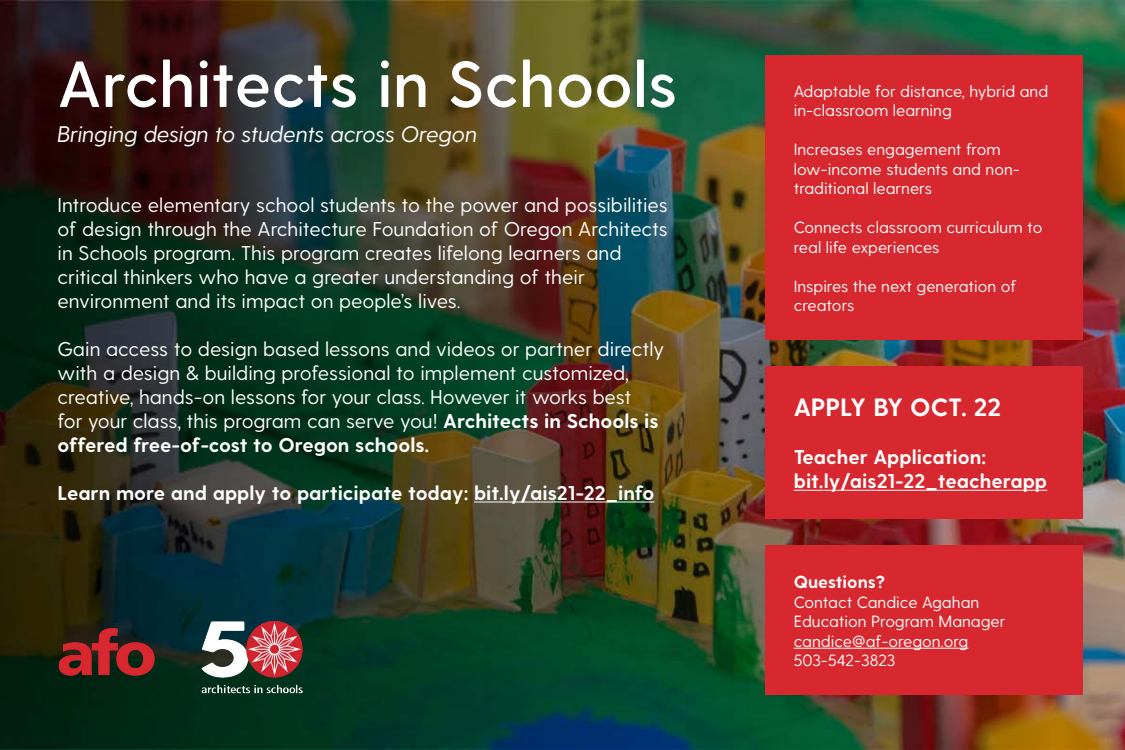
<style>
.page{position:relative;width:1125px;height:750px;background:#fff}
.page>*{position:absolute;margin:0;border:0;box-sizing:border-box;transform-origin:0 0}
.t1{font:600 65px "Greycliff CF";color:#fff}
.t2{font:700 25px "Greycliff CF";letter-spacing:-.005em;color:#fff}
.t3{font:italic 22.5px "Greycliff CF";color:#fff}
.t4{font:20px/24px "Greycliff CF";color:#fff}
.t5{font:700 20px/24px "Greycliff CF";color:#fff}
.t6{font:700 17.5px "Greycliff CF";color:#fff}
.t7{font:16.25px/19.5px "Greycliff CF";color:#fff}
.s1{font-weight:700}
</style>
<div class="page">
<img style="left:0;top:0;width:1125px;height:750px">
<hr style="left:474px;top:501px;width:180px;height:1px;background:#fff">
<div style="left:765px;top:55px;width:317px;height:285px;background:#d7282f"></div>
<div style="left:765px;top:366px;width:317px;height:153px;background:#d7282f"></div>
<hr style="left:794px;top:490px;width:253px;height:1px;background:#fff">
<div style="left:765px;top:545px;width:317px;height:150px;background:#d7282f"></div>
<hr style="left:794px;top:648px;width:174px;height:1px;background:#fff">
<img style="left:58px;top:627px;width:98px;height:50px">
<img style="left:200px;top:619px;width:104px;height:76px">
<h1 class="t1" style="left:58px;top:46px;width:621px">Architects in Schools</h1>
<p class="t3" style="left:58px;top:121px;width:421px">Bringing design to students across Oregon</p>
<p class="t4" style="left:58px;top:193px;width:612px">Introduce elementary school students to the power and possibilities of design through the Architecture Foundation of Oregon Architects in Schools program. This program creates lifelong learners and critical thinkers who have a greater understanding of their environment and its impact on people’s lives.</p>
<p class="t4" style="left:58px;top:337px;width:608px">Gain access to design based lessons and videos or partner directly with a design &amp; building professional to implement customized, creative, hands-on lessons for your class. However it works best<br>for your class, this program can serve you! <span class="s1">Architects in Schools is offered free-of-cost to Oregon schools.</span></p>
<p class="t5" style="left:58px;top:482px;width:598px">Learn more and apply to participate today: bit.ly/ais21-22_info</p>
<p class="t7" style="left:794px;top:81px;width:256px">Adaptable for distance, hybrid and in-classroom learning</p>
<p class="t7" style="left:794px;top:140px;width:228px">Increases engagement from low-income students and non&shy;traditional learners</p>
<p class="t7" style="left:794px;top:218px;width:250px">Connects classroom curriculum to real life experiences</p>
<p class="t7" style="left:794px;top:276px;width:224px">Inspires the next generation of creators</p>
<p class="t2" style="left:794px;top:393px;width:209px">APPLY BY OCT. 22</p>
<p class="t5" style="left:794px;top:446px;width:255px">Teacher Application: bit.ly/ais21-22_teacherapp</p>
<p class="t6" style="left:794px;top:571px;width:93px">Questions?</p>
<p class="t7" style="left:794px;top:592px;width:213px">Contact Candice Agahan<br>Education Program Manager candice@af-oregon.org<br>503-542-3823</p>
</div>
